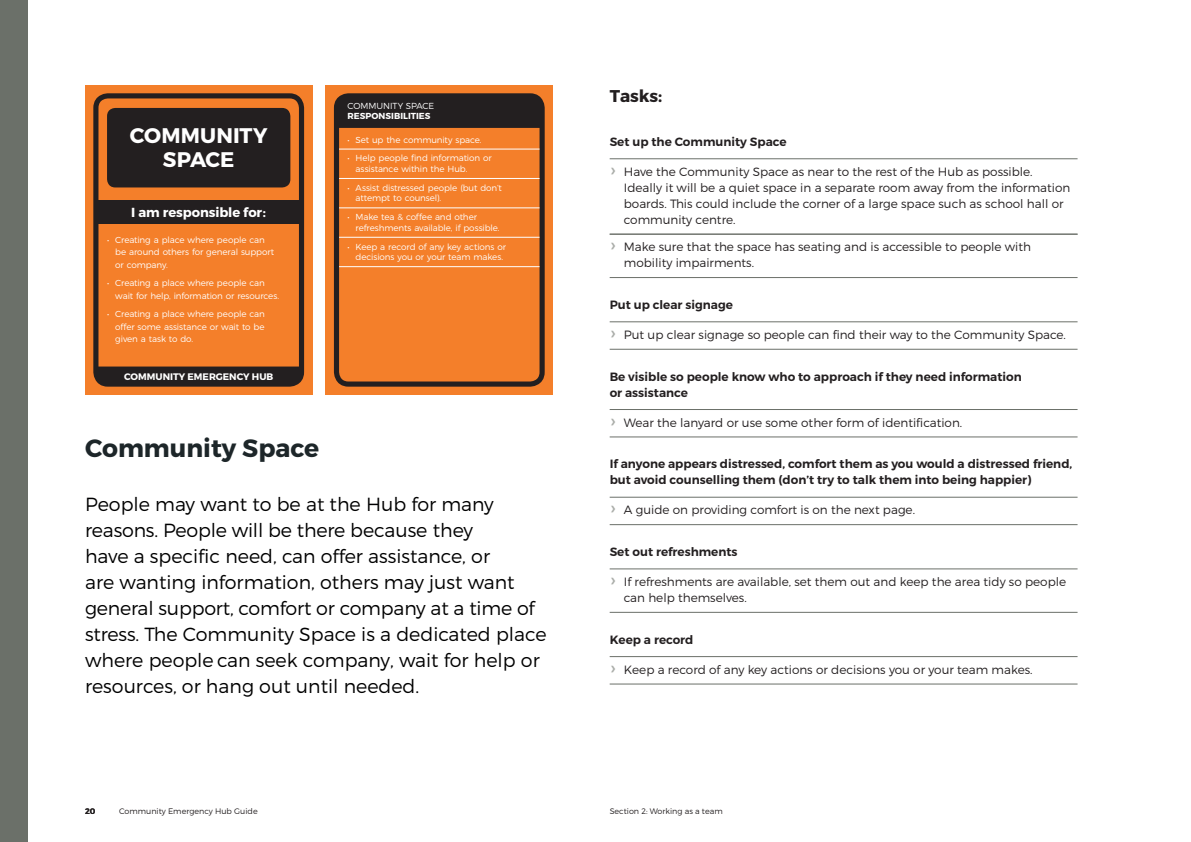
<style>
.page{position:relative;width:1191px;height:842px;background:#fff}
.page>*{position:absolute;margin:0;border:0;box-sizing:border-box;transform-origin:0 0}
.Heading_2_-_section{font:700 25px "Montserrat";color:#1d2629}
.t1{font:700 21.1px/24px "Montserrat";letter-spacing:.005em;color:#fff;text-align:center}
.Intro{font:300 19px/26px "Montserrat";color:#000001}
.Intro-2{font:700 17px "Montserrat";color:#231f20}
.t2{font:700 13.1px "Montserrat";letter-spacing:-.01em;color:#fff}
.t3{font:300 12px/16px "Montserrat";color:#231f20}
.Task_Body_-_between{font:600 12px/16px "Montserrat";color:#231f20}
.Task_Body_-_before_c{font:600 12px "Montserrat";color:#231f20}
.t4{font:700 9.5px "Montserrat";color:#fff}
.t5{font:300 8.7px/12.4px "Montserrat";letter-spacing:-.01em;color:#fff}
.t6{font:700 8.7px "Montserrat";letter-spacing:.005em;color:#fff}
.t7{font:300 8px "Montserrat";color:#231f20}
.t8{font:600 8px "Montserrat";color:#231f20}
.s1{font-weight:400;font-size:19px;color:#aaada9}
</style>
<div class="page">
<div style="left:0;top:0;width:28px;height:842px;background:#6b7069"></div>
<hr style="left:609px;top:159px;width:468px;height:1px;background:#6b7069">
<hr style="left:609px;top:234px;width:468px;height:1px;background:#6b7069">
<hr style="left:609px;top:277px;width:468px;height:1px;background:#6b7069">
<hr style="left:609px;top:322px;width:468px;height:1px;background:#6b7069">
<hr style="left:609px;top:349px;width:468px;height:1px;background:#6b7069">
<hr style="left:609px;top:409px;width:468px;height:1px;background:#6b7069">
<hr style="left:609px;top:437px;width:468px;height:1px;background:#6b7069">
<hr style="left:609px;top:497px;width:468px;height:1px;background:#6b7069">
<hr style="left:609px;top:524px;width:468px;height:1px;background:#6b7069">
<hr style="left:609px;top:569px;width:468px;height:1px;background:#6b7069">
<hr style="left:609px;top:612px;width:468px;height:1px;background:#6b7069">
<hr style="left:609px;top:656px;width:468px;height:1px;background:#6b7069">
<hr style="left:609px;top:684px;width:468px;height:1px;background:#6b7069">
<div style="left:85px;top:85px;width:227px;height:310px;background:#f47f2a"></div>
<div style="left:99px;top:367px;width:199px;height:14px;background:#231f20"></div>
<div style="left:93px;top:93px;width:211px;height:294px;border:5px solid #231f20;border-radius:12px"></div>
<div style="left:96px;top:200px;width:206px;height:24px;background:#231f20"></div>
<div style="left:107px;top:108px;width:183px;height:79px;background:#231f20;border-radius:8px"></div>
<div style="left:326px;top:85px;width:227px;height:310px;background:#f47f2a"></div>
<div style="left:334px;top:93px;width:210px;height:294px;border:5px solid #231f20;border-radius:12px"></div>
<div style="left:336px;top:96px;width:206px;height:32px;background:#231f20"></div>
<hr style="left:339px;top:149px;width:200px;height:1px;background:#fff">
<hr style="left:339px;top:178px;width:200px;height:1px;background:#fff">
<hr style="left:339px;top:208px;width:200px;height:1px;background:#fff">
<hr style="left:339px;top:237px;width:200px;height:1px;background:#fff">
<hr style="left:339px;top:266px;width:200px;height:1px;background:#fff">
<h2 class="t1" style="left:130px;top:124px;width:139px">COMMUNITY<br>SPACE</h2>
<p class="t2" style="left:131px;top:204px;width:136px">I am responsible for:</p>
<p class="t5" style="left:115px;top:233px;width:160px;text-indent:-8px">• Creating a place where people can be around others for general support or company.</p>
<p class="t5" style="left:115px;top:277px;width:165px;text-indent:-8px">• Creating a place where people can wait for help, information or resources.</p>
<p class="t5" style="left:115px;top:308px;width:151px;text-align:justify;text-indent:-8px">• Creating a place where people can offer some assistance or wait to be given a task to do.</p>
<p class="t4" style="left:124px;top:370px;width:151px">COMMUNITY EMERGENCY HUB</p>
<p class="t5" style="left:347px;top:100px;width:88px">COMMUNITY SPACE</p>
<p class="t6" style="left:347px;top:111px;width:85px">RESPONSIBILITIES</p>
<p class="t5" style="left:347px;top:133px;width:136px">• Set up the community space.</p>
<p class="t5" style="left:355px;top:153px;width:137px;line-height:10.6px;text-indent:-8px">• Help people find information or assistance within the Hub.</p>
<p class="t5" style="left:355px;top:182px;width:148px;line-height:10.6px;text-indent:-8px">• Assist distressed people (but don’t attempt to counsel).</p>
<p class="t5" style="left:355px;top:212px;width:145px;line-height:10.6px;text-indent:-8px">• Make tea &amp; coffee and other refreshments available, if possible.</p>
<p class="t5" style="left:355px;top:241px;width:152px;line-height:10.6px;text-indent:-8px">• Keep a record of any key actions or decisions you or your team makes.</p>
<p class="Heading_2_-_section" style="left:85px;top:432px;width:236px">Community Space</p>
<p class="Intro" style="left:85px;top:491px;width:463px">People may want to be at the Hub for many reasons. People will be there because they<br>have a specific need, can offer assistance, or<br>are wanting information, others may just want general support, comfort or company at a time of stress. The Community Space is a dedicated place where people can seek company, wait for help or resources, or hang out until needed.</p>
<p class="Intro-2" style="left:609px;top:85px;width:54px">Tasks:</p>
<p class="Task_Body_-_before_c" style="left:609px;top:134px;width:178px">Set up the Community Space</p>
<p class="t3" style="left:624px;top:164px;width:448px;text-indent:-14px"><span class="s1">›</span> Have the Community Space as near to the rest of the Hub as possible.<br>Ideally it will be a quiet space in a separate room away from the information boards. This could include the corner of a large space such as school hall or community centre.</p>
<p class="t3" style="left:624px;top:239px;width:409px;text-indent:-14px"><span class="s1">›</span> Make sure that the space has seating and is accessible to people with mobility impairments.</p>
<p class="Task_Body_-_between" style="left:609px;top:297px;width:125px">Put up clear signage</p>
<p class="t3" style="left:609px;top:327px;width:458px"><span class="s1">›</span> Put up clear signage so people can find their way to the Community Space.</p>
<p class="Task_Body_-_between" style="left:609px;top:368px;width:413px">Be visible so people know who to approach if they need information or assistance</p>
<p class="t3" style="left:609px;top:414px;width:354px"><span class="s1">›</span> Wear the lanyard or use some other form of identification.</p>
<p class="Task_Body_-_between" style="left:609px;top:456px;width:464px">If anyone appears distressed, comfort them as you would a distressed friend, but avoid counselling them (don’t try to talk them into being happier)</p>
<p class="t3" style="left:609px;top:502px;width:307px"><span class="s1">›</span> A guide on providing comfort is on the next page.</p>
<p class="Task_Body_-_between" style="left:609px;top:544px;width:129px">Set out refreshments</p>
<p class="t3" style="left:624px;top:574px;width:444px;text-indent:-14px"><span class="s1">›</span> If refreshments are available, set them out and keep the area tidy so people can help themselves.</p>
<p class="Task_Body_-_between" style="left:609px;top:631px;width:85px">Keep a record</p>
<p class="t3" style="left:609px;top:661px;width:424px"><span class="s1">›</span> Keep a record of any key actions or decisions you or your team makes.</p>
<p class="t8" style="left:85px;top:806px;width:12px">20</p>
<p class="t7" style="left:119px;top:806px;width:140px">Community Emergency Hub Guide</p>
<p class="t7" style="left:609px;top:806px;width:115px">Section 2: Working as a team</p>
</div>
